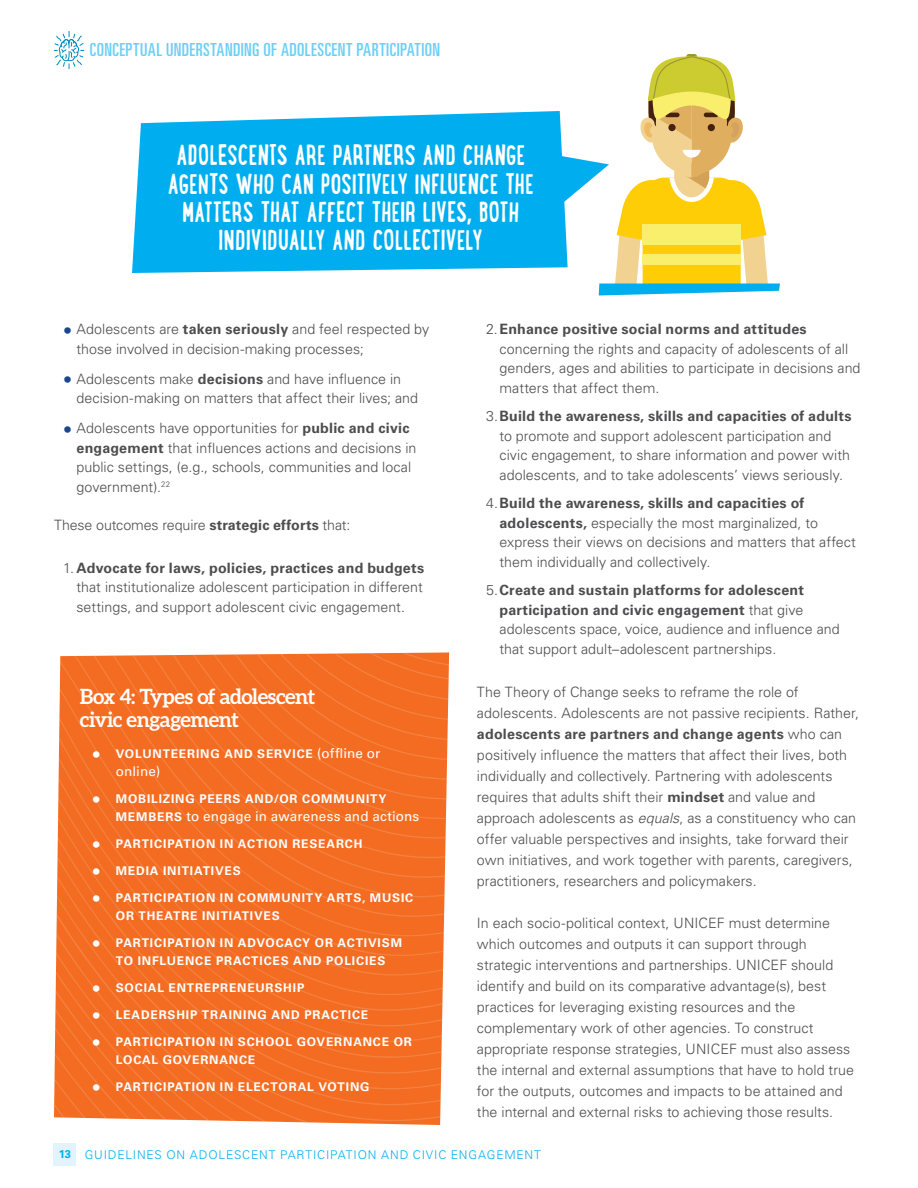
<style>
.page{position:relative;width:918px;height:1188px;background:#fff}
.page>*{position:absolute;margin:0;border:0;box-sizing:border-box;transform-origin:0 0}
.t1{font:700 25.5px/28px "Lunch Box";letter-spacing:.005em;color:#fff;text-align:center;scale:.9 1}
.t2{font:700 21px/22.5px "Aleo";letter-spacing:-.025em;color:#fff}
.t3{font:ultra-condensed 18px "Univers LT Std";letter-spacing:.025em;color:#6dcff6}
.t4{font:300 14.25px/19.5px "Univers LT Pro 45";color:#4d4d4f}
.t5{font:13.5px "Univers LT Pro 55 Roman";letter-spacing:.01em;color:#fff}
.t6{font:700 12px/18px "Univers LT Pro 65";letter-spacing:.07em;color:#fff}
.t7{font:300 12px "Univers LT Std";letter-spacing:.07em;color:#00aeef}
.s1{font-family:"Univers LT Std";font-stretch:condensed}
.s2{font-size:18px;color:#1a468d}
.s3{font-family:"Univers LT Pro 65";font-weight:700}
.s4{font-style:italic}
.s5{font-family:"Univers LT Pro 65";font-weight:700;font-size:11.25px}
.s6{font-family:"Univers LT Pro 55 Roman";font-weight:400;font-size:18px}
.s7{font-family:"Univers LT Pro 55 Roman";font-weight:400;font-size:13.5px}
.s8{font-family:"Univers LT Pro 65";font-weight:700;font-size:12px}
</style>
<div class="page">
<svg style="left:54px;top:1112px;width:387px;height:13px;fill:#f36c21"></svg>
<svg style="left:54px;top:1092px;width:387px;height:20px;background:#f36d23"></svg>
<svg style="left:54px;top:1072px;width:388px;height:20px;background:#f36e24"></svg>
<svg style="left:54px;top:1053px;width:388px;height:19px;background:#f36e24"></svg>
<svg style="left:54px;top:1033px;width:388px;height:20px;background:#f36e24"></svg>
<svg style="left:55px;top:1013px;width:388px;height:20px;background:#f36e24"></svg>
<svg style="left:55px;top:994px;width:388px;height:19px;background:#f36e24"></svg>
<svg style="left:55px;top:974px;width:388px;height:20px;background:#f36e24"></svg>
<svg style="left:56px;top:954px;width:388px;height:20px;background:#f36e24"></svg>
<svg style="left:56px;top:934px;width:388px;height:20px;background:#f36d24"></svg>
<svg style="left:56px;top:915px;width:389px;height:19px;background:#f36e24"></svg>
<svg style="left:56px;top:895px;width:389px;height:20px;background:#f36e24"></svg>
<svg style="left:57px;top:875px;width:388px;height:20px;background:#f36d23"></svg>
<svg style="left:57px;top:855px;width:389px;height:20px;background:#f36e24"></svg>
<svg style="left:57px;top:755px;width:389px;height:100px;background:#f37027"></svg>
<svg style="left:59px;top:656px;width:387px;height:180px;background:#f36f25"></svg>
<svg style="left:62px;top:656px;width:385px;height:166px;background:#f36d23"></svg>
<svg style="left:66px;top:656px;width:381px;height:153px;background:#f36d23"></svg>
<svg style="left:69px;top:656px;width:378px;height:139px;background:#f36d23"></svg>
<svg style="left:72px;top:656px;width:375px;height:126px;background:#f36d23"></svg>
<svg style="left:76px;top:652px;width:373px;height:116px;background:#f37028"></svg>
<svg style="left:132px;top:112px;width:387px;height:161px;background:#10b3f0"></svg>
<div style="left:54px;top:1143px;width:22px;height:23px;background:#e1f4fd"></div>
<div style="left:686px;top:54px;width:11px;height:5px;background:#999936;border-radius:3px"></div>
<svg style="left:519px;top:56px;width:261px;height:240px"></svg>
<svg style="left:54px;top:31px;width:30px;height:37px"></svg>
<p class="t3" style="left:90px;top:39px;width:352px">CONCEPTUAL UNDERSTANDING OF ADOLESCENT PARTICIPATION</p>
<p class="t1" style="left:168px;top:140px;width:408px">ADOLESCENTS ARE PARTNERS AND CHANGE AGENTS WHO CAN POSITIVELY INFLUENCE THE MATTERS THAT AFFECT THEIR LIVES<span class="s1">,</span> BOTH INDIVIDUALLY AND COLLECTIVELY</p>
<p class="t4" style="left:76px;top:319px;width:354px;text-indent:-14px"><span class="s2">•</span> Adolescents are <span class="s3">taken seriously</span> and feel respected by those involved in decision-making processes;</p>
<p class="t4" style="left:76px;top:369px;width:343px;text-indent:-14px"><span class="s2">•</span> Adolescents make <span class="s3">decisions</span> and have influence in decision-making on matters that affect their lives; and</p>
<p class="t4" style="left:76px;top:418px;width:342px;text-indent:-14px"><span class="s2">•</span> Adolescents have opportunities for <span class="s3">public and civic engagement</span> that influences actions and decisions in public settings, (e.g., schools, communities and local government).<sup>22</sup></p>
<p class="t4" style="left:54px;top:515px;width:298px">These outcomes require <span class="s3">strategic efforts</span> that:</p>
<p class="t4" style="left:77px;top:558px;width:349px;text-align:justify;text-indent:-13px">1. <span class="s3">Advocate for laws, policies, practices and budgets </span>that institutionalize adolescent participation in different settings, and support adolescent civic engagement.</p>
<p class="t4" style="left:499px;top:319px;width:363px;text-indent:-13px">2. <span class="s3">Enhance positive social norms and attitudes </span>concerning the rights and capacity of adolescents of all genders, ages and abilities to participate in decisions and matters that affect them.</p>
<p class="t4" style="left:499px;top:406px;width:354px;text-indent:-13px">3. <span class="s3">Build the awareness, skills and capacities of adults </span>to promote and support adolescent participation and civic engagement, to share information and power with adolescents, and to take adolescents’ views seriously.</p>
<p class="t4" style="left:499px;top:493px;width:358px;text-indent:-13px">4. <span class="s3">Build the awareness, skills and capacities of adolescents,</span> especially the most marginalized, to express their views on decisions and matters that affect them individually and collectively.</p>
<p class="t4" style="left:499px;top:580px;width:342px;text-indent:-13px">5. <span class="s3">Create and sustain platforms for adolescent participation and civic engagement</span> that give adolescents space, voice, audience and influence and that support adult–adolescent partnerships.</p>
<p class="t4" style="left:477px;top:682px;width:384px;line-height:21px">The Theory of Change seeks to reframe the role of adolescents. Adolescents are not passive recipients. Rather, <span class="s3">adolescents are partners and change agents</span> who can positively influence the matters that affect their lives, both individually and collectively. Partnering with adolescents requires that adults shift their <span class="s3">mindset</span> and value and approach adolescents as <span class="s4">equals</span>, as a constituency who can offer valuable perspectives and insights, take forward their own initiatives, and work together with parents, caregivers, practitioners, researchers and policymakers.</p>
<p class="t4" style="left:477px;top:913px;width:379px;line-height:21px">In each socio-political context, UNICEF must determine which outcomes and outputs it can support through strategic interventions and partnerships. UNICEF should identify and build on its comparative advantage(s), best practices for leveraging existing resources and the complementary work of other agencies. To construct appropriate response strategies, UNICEF must also assess the internal and external assumptions that have to hold true for the outputs, outcomes and impacts to be attained and the internal and external risks to achieving those results.</p>
<p class="t7" style="left:59px;top:1147px;width:484px"><span class="s5">13</span> GUIDELINES ON ADOLESCENT PARTICIPATION AND CIVIC ENGAGEMENT</p>
<p class="t2" style="left:80px;top:685px;width:237px">Box 4: Types of adolescent civic engagement</p>
<p class="t6" style="left:93px;top:745px;width:289px"><span class="s6">•</span> VOLUNTEERING AND SERVICE <span class="s7">(offline or</span></p>
<p class="t5" style="left:116px;top:764px;width:46px">online)</p>
<p class="t6" style="left:93px;top:790px;width:295px"><span class="s6">•</span> MOBILIZING PEERS AND/OR COMMUNITY</p>
<p class="t5" style="left:116px;top:809px;width:305px"><span class="s8">MEMBERS</span> to engage in awareness and actions</p>
<p class="t6" style="left:93px;top:835px;width:271px"><span class="s6">•</span> PARTICIPATION IN ACTION RESEARCH</p>
<p class="t6" style="left:93px;top:862px;width:149px"><span class="s6">•</span> MEDIA INITIATIVES</p>
<p class="t6" style="left:116px;top:889px;width:299px;text-indent:-22px"><span class="s6">•</span> PARTICIPATION IN COMMUNITY ARTS, MUSIC<br>OR THEATRE INITIATIVES</p>
<p class="t6" style="left:93px;top:934px;width:310px;text-align:center"><span class="s6">•</span> PARTICIPATION IN ADVOCACY OR ACTIVISM<br>TO INFLUENCE PRACTICES AND POLICIES</p>
<p class="t6" style="left:93px;top:979px;width:213px"><span class="s6">•</span> SOCIAL ENTREPRENEURSHIP</p>
<p class="t6" style="left:93px;top:1006px;width:276px"><span class="s6">•</span> LEADERSHIP TRAINING AND PRACTICE</p>
<p class="t6" style="left:116px;top:1033px;width:298px;text-indent:-22px"><span class="s6">•</span> PARTICIPATION IN SCHOOL GOVERNANCE OR<br>LOCAL GOVERNANCE</p>
<p class="t6" style="left:93px;top:1078px;width:278px"><span class="s6">•</span> PARTICIPATION IN ELECTORAL VOTING</p>
</div>
